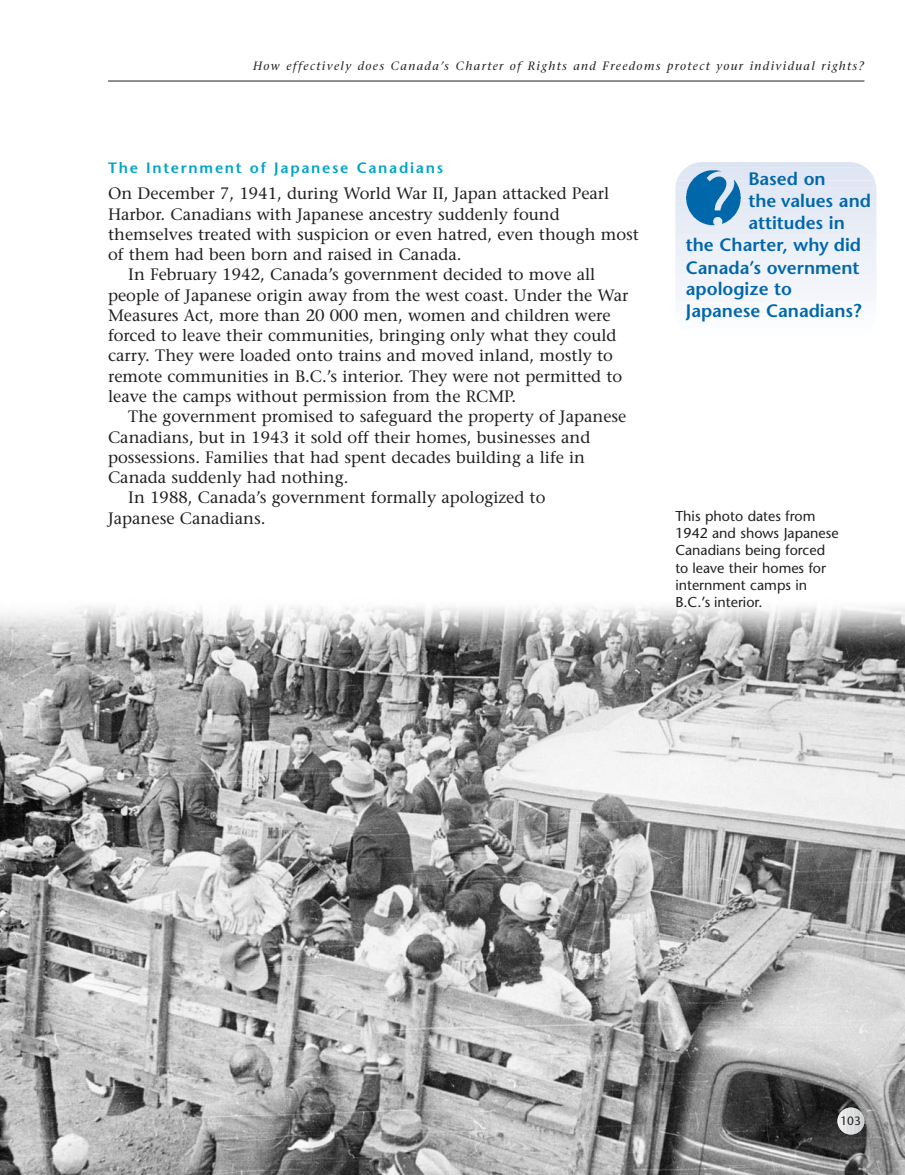
<style>
.page{position:relative;width:905px;height:1175px;background:#fff}
.page>*{position:absolute;margin:0;border:0;box-sizing:border-box;transform-origin:0 0}
.t1{font:600 18px "Stone Sans";color:#0067ab}
.t2{font:16.5px "Stone Serif";color:#231f20}
.t3{font:600 15px "Stone Sans";letter-spacing:.115em;color:#00a5c7}
.t4{font:14.25px/17.2px "Stone Sans";color:#231f20}
.t5{font:italic 12px "Stone Serif";letter-spacing:.115em;color:#231f20}
.t6{font:12px "Stone Sans";color:#231f20}
</style>
<div class="page">
<img style="left:0;top:606px;width:904px;height:568px">
<svg style="left:837px;top:1107px;width:28px;height:27px"></svg>
<hr style="left:108px;top:81px;width:756px;height:1px;background:#231f20">
<svg style="left:687px;top:162px;width:177px;height:5px"></svg>
<div style="left:675px;top:167px;width:201px;height:7px;background:#dfe6f3"></div>
<div style="left:675px;top:174px;width:201px;height:7px;background:#e0e6f3"></div>
<div style="left:675px;top:180px;width:201px;height:7px;background:#e1e7f4"></div>
<div style="left:675px;top:187px;width:201px;height:7px;background:#e2e8f4"></div>
<div style="left:675px;top:194px;width:201px;height:7px;background:#e3e9f4"></div>
<div style="left:675px;top:200px;width:201px;height:8px;background:#e4e9f4"></div>
<div style="left:675px;top:207px;width:201px;height:7px;background:#e5eaf5"></div>
<div style="left:675px;top:214px;width:201px;height:7px;background:#e6ebf5"></div>
<div style="left:675px;top:220px;width:201px;height:8px;background:#e7ecf5"></div>
<div style="left:675px;top:227px;width:201px;height:7px;background:#e8ecf5"></div>
<div style="left:675px;top:234px;width:201px;height:7px;background:#eaeff7"></div>
<div style="left:675px;top:240px;width:201px;height:8px;background:#ebeff8"></div>
<div style="left:675px;top:247px;width:201px;height:7px;background:#ecf0f8"></div>
<div style="left:675px;top:254px;width:201px;height:7px;background:#edf1f8"></div>
<div style="left:675px;top:260px;width:201px;height:8px;background:#eef2f9"></div>
<div style="left:675px;top:267px;width:201px;height:7px;background:#f0f2f9"></div>
<div style="left:675px;top:274px;width:201px;height:7px;background:#f1f4fa"></div>
<div style="left:675px;top:281px;width:201px;height:7px;background:#f2f4fa"></div>
<div style="left:675px;top:287px;width:201px;height:7px;background:#f3f5fa"></div>
<div style="left:675px;top:294px;width:201px;height:7px;background:#f4f6fa"></div>
<div style="left:675px;top:301px;width:201px;height:7px;background:#f7f9fd"></div>
<div style="left:675px;top:307px;width:201px;height:7px;background:#f8fafd"></div>
<div style="left:675px;top:314px;width:201px;height:7px;background:#fafcfe"></div>
<div style="left:675px;top:321px;width:201px;height:7px;background:#fbfcfe"></div>
<img style="left:686px;top:170px;width:55px;height:56px">
<p class="t5" style="left:253px;top:62px;width:612px">How effectively does Canada’s Charter of Rights and Freedoms protect your individual rights?</p>
<p class="t3" style="left:108px;top:162px;width:336px">The Internment of Japanese Canadians</p>
<p class="t2" style="left:108px;top:187px;width:503px">On December 7, 1941, during World War II, Japan attacked Pearl</p>
<p class="t2" style="left:108px;top:207px;width:453px">Harbor. Canadians with Japanese ancestry suddenly found</p>
<p class="t2" style="left:108px;top:228px;width:532px">themselves treated with suspicion or even hatred, even though most</p>
<p class="t2" style="left:108px;top:248px;width:355px">of them had been born and raised in Canada.</p>
<p class="t2" style="left:128px;top:268px;width:468px">In February 1942, Canada’s government decided to move all</p>
<p class="t2" style="left:108px;top:288px;width:522px">people of Japanese origin away from the west coast. Under the War</p>
<p class="t2" style="left:108px;top:309px;width:504px">Measures Act, more than 20 000 men, women and children were</p>
<p class="t2" style="left:108px;top:329px;width:510px">forced to leave their communities, bringing only what they could</p>
<p class="t2" style="left:108px;top:349px;width:506px">carry. They were loaded onto trains and moved inland, mostly to</p>
<p class="t2" style="left:108px;top:369px;width:515px">remote communities in B.C.’s interior. They were not permitted to</p>
<p class="t2" style="left:108px;top:390px;width:410px">leave the camps without permission from the RCMP.</p>
<p class="t2" style="left:128px;top:410px;width:499px">The government promised to safeguard the property of Japanese</p>
<p class="t2" style="left:108px;top:430px;width:483px">Canadians, but in 1943 it sold off their homes, businesses and</p>
<p class="t2" style="left:108px;top:450px;width:478px">possessions. Families that had spent decades building a life in</p>
<p class="t2" style="left:108px;top:471px;width:242px">Canada suddenly had nothing.</p>
<p class="t2" style="left:128px;top:491px;width:418px">In 1988, Canada’s government formally apologized to</p>
<p class="t2" style="left:108px;top:511px;width:159px">Japanese Canadians.</p>
<p class="t1" style="left:748px;top:172px;width:79px">Based on</p>
<p class="t1" style="left:748px;top:194px;width:124px">the values and</p>
<p class="t1" style="left:748px;top:216px;width:98px">attitudes in</p>
<p class="t1" style="left:685px;top:238px;width:177px">the Charter, why did</p>
<p class="t1" style="left:685px;top:260px;width:175px">Canada’s overnment</p>
<p class="t1" style="left:685px;top:282px;width:108px">apologize to</p>
<p class="t1" style="left:685px;top:304px;width:177px">Japanese Canadians?</p>
<p class="t4" style="left:675px;top:508px;width:165px">This photo dates from<br>1942 and shows Japanese<br>Canadians being forced to leave their homes for internment camps in<br>B.C.’s interior.</p>
<p class="t6" style="left:840px;top:1116px;width:22px">103</p>
</div>
